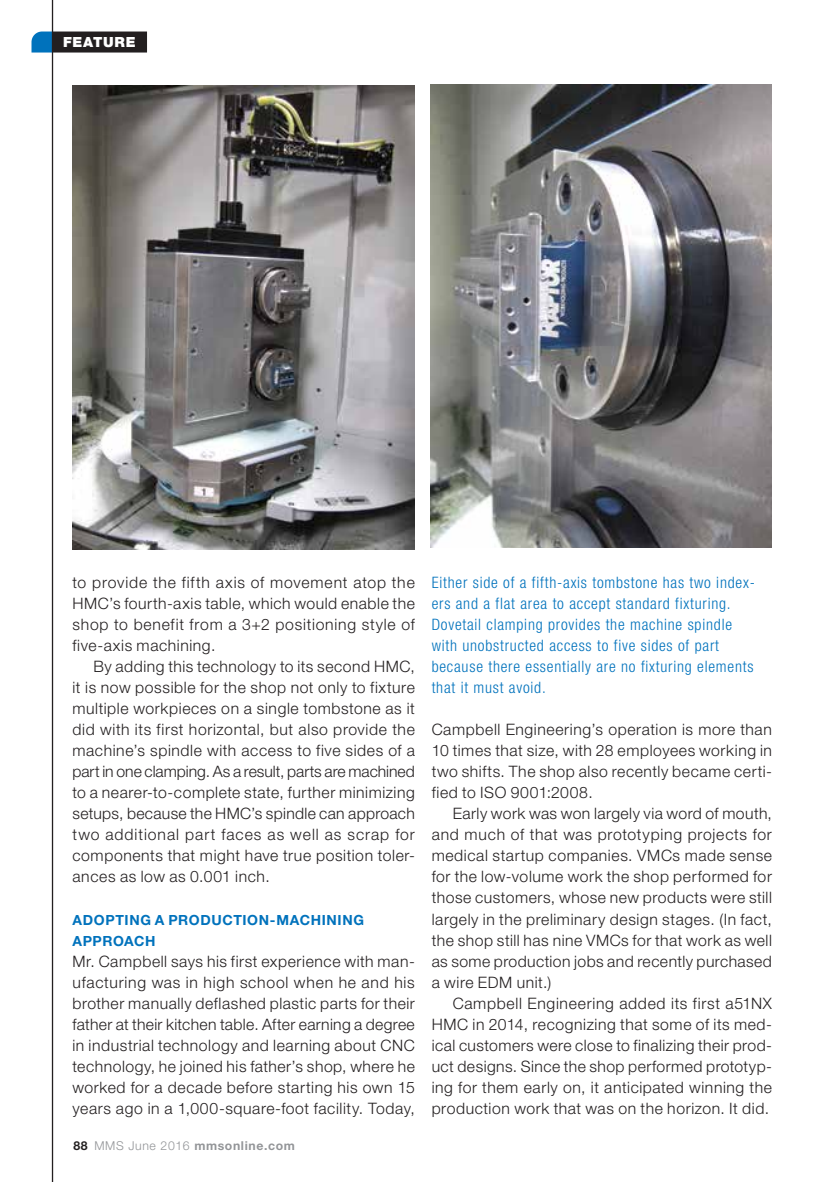
<style>
.page{position:relative;width:835px;height:1182px;background:#fff}
.page>*{position:absolute;margin:0;border:0;box-sizing:border-box;transform-origin:0 0}
.t1{font:300 15.75px/21px "Helvetica Neue LT Std";letter-spacing:.035em;color:#231f20;text-align:justify}
.t2{font:300 condensed 15.75px/21px "Helvetica Neue LT Std";letter-spacing:.05em;color:#0072bc}
.t3{font:700 14px/21px "Helvetica Neue LT Std";letter-spacing:.045em;color:#0072bc}
.t4{font:900 14px "Helvetica Neue LT Std";letter-spacing:.055em;color:#fff}
.t5{font:700 12.25px "Helvetica Neue LT Std";letter-spacing:.05em;color:#939598}
.s1{color:#231f20}
.s2{font-weight:300}
</style>
<div class="page">
<svg style="left:32px;top:32px;width:20px;height:20px"></svg>
<div style="left:52px;top:32px;width:95px;height:20px;background:#231f20"></div>
<img style="left:72px;top:86px;width:343px;height:463px">
<img style="left:430px;top:84px;width:342px;height:464px">
<hr style="left:52px;top:0;width:1px;height:1181px;background:#231f20">
<p class="t4" style="left:63px;top:34px;width:74px">FEATURE</p>
<p class="t1" style="left:72px;top:572px;width:344px">to provide the fifth axis of movement atop the HMC’s fourth-axis table, which would enable the shop to benefit from a 3+2 positioning style of five-axis machining.</p>
<p class="t1" style="left:72px;top:656px;width:344px;text-indent:21px">By adding this technology to its second HMC, it is now possible for the shop not only to fixture multiple workpieces on a single tombstone as it did with its first horizontal, but also provide the machine’s spindle with access to five sides of a part in one clamping. As a result, parts are machined to a nearer-to-complete state, further minimizing setups, because the HMC’s spindle can approach two additional part faces as well as scrap for components that might have true position toler&shy;ances as low as 0.001 inch.</p>
<p class="t3" style="left:72px;top:908px;width:293px">ADOPTING A PRODUCTION-MACHINING<br>APPROACH</p>
<p class="t1" style="left:72px;top:950px;width:344px">Mr. Campbell says his first experience with man&shy;ufacturing was in high school when he and his brother manually deflashed plastic parts for their father at their kitchen table. After earning a degree in industrial technology and learning about CNC technology, he joined his father’s shop, where he worked for a decade before starting his own 15 years ago in a 1,000-square-foot facility. Today,</p>
<p class="t5" style="left:74px;top:1138px;width:223px"><span class="s1">88</span> <span class="s2">MMS June 2016</span> mmsonline.com</p>
<p class="t2" style="left:432px;top:572px;width:325px">Either side of a fifth-axis tombstone has two index&shy;ers and a flat area to accept standard fixturing.<br>Dovetail clamping provides the machine spindle with unobstructed access to five sides of part because there essentially are no fixturing elements that it must avoid.</p>
<p class="t1" style="left:432px;top:719px;width:342px">Campbell Engineering’s operation is more than 10 times that size, with 28 employees working in two shifts. The shop also recently became certi&shy;fied to ISO 9001:2008.</p>
<p class="t1" style="left:432px;top:803px;width:342px;text-indent:21px">Early work was won largely via word of mouth, and much of that was prototyping projects for medical startup companies. VMCs made sense for the low-volume work the shop performed for those customers, whose new products were still largely in the preliminary design stages. (In fact, the shop still has nine VMCs for that work as well as some production jobs and recently purchased a wire EDM unit.)</p>
<p class="t1" style="left:432px;top:991px;width:342px;text-indent:21px">Campbell Engineering added its first a51NX HMC in 2014, recognizing that some of its med&shy;ical customers were close to finalizing their prod&shy;uct designs. Since the shop performed prototyp&shy;ing for them early on, it anticipated winning the production work that was on the horizon. It did.</p>
</div>
